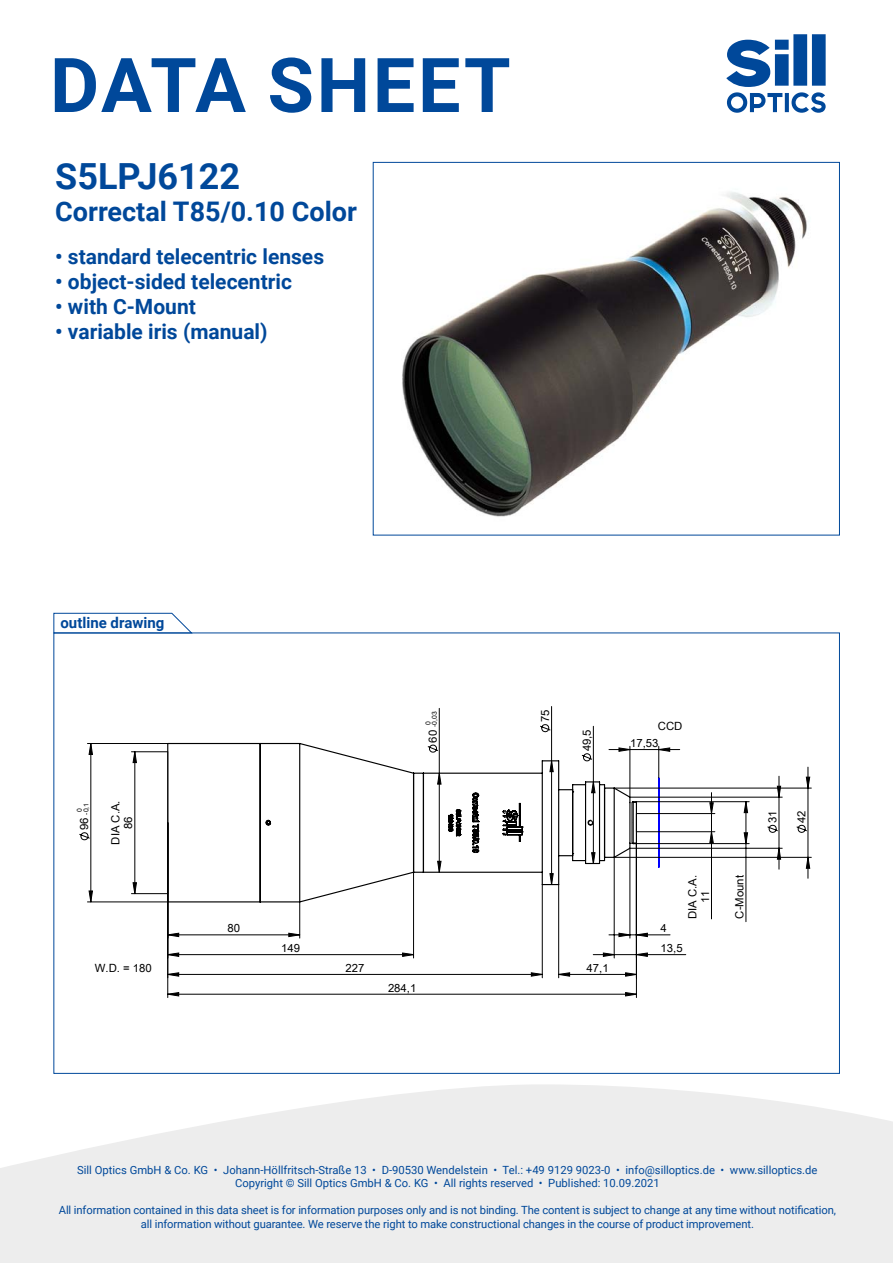
<style>
.page{position:relative;width:893px;height:1263px;background:#fff}
.page>*{position:absolute;margin:0;border:0;box-sizing:border-box;transform-origin:0 0}
.t1{font:700 75.6px "Roboto";letter-spacing:.035em;color:#00489a}
.t2{font:700 36px "Roboto";color:#00489a}
.t3{font:700 27px "Roboto";color:#00489a}
.t4{font:700 21px "Roboto";color:#00489a}
.t5{font:700 15px "Roboto";color:#00489a}
.t6{font:11.4px/12.6px "Arial";color:#000;text-align:center}
.t7{font:11.25px/13.5px "Roboto";letter-spacing:-.01em;color:#00489a;text-align:center}
.t8{font:6.75px/6.4px "Arial";color:#000}
.s1{font-size:6.75px}
</style>
<div class="page">
<svg style="left:0;top:1084px;width:893px;height:179px;background:#efefef"></svg>
<svg style="left:726px;top:34px;width:100px;height:79px"></svg>
<img style="left:402px;top:192px;width:405px;height:325px">
<svg style="left:79px;top:832px;width:9px;height:8px"></svg>
<svg style="left:540px;top:724px;width:11px;height:8px"></svg>
<hr style="left:636px;top:954px;width:50px;height:1px;background:#000">
<hr style="left:167px;top:823px;width:1px;height:155px;background:#000">
<hr style="left:551px;top:706px;width:1px;height:55px;background:#000">
<hr style="left:746px;top:843px;width:1px;height:79px;background:#000">
<hr style="left:593px;top:726px;width:1px;height:56px;background:#000">
<hr style="left:614px;top:857px;width:197px;height:1px;background:#000">
<hr style="left:614px;top:788px;width:197px;height:1px;background:#000">
<hr style="left:439px;top:708px;width:1px;height:65px;background:#000">
<hr style="left:87px;top:743px;width:81px;height:1px;background:#000">
<hr style="left:87px;top:902px;width:81px;height:1px;background:#000">
<hr style="left:711px;top:832px;width:1px;height:87px;background:#000">
<svg style="left:167px;top:959px;width:470px;height:38px"></svg>
<svg style="left:168px;top:903px;width:502px;height:73px"></svg>
<svg style="left:713px;top:766px;width:97px;height:118px"></svg>
<svg style="left:89px;top:744px;width:624px;height:158px"></svg>
<svg style="left:167px;top:742px;width:471px;height:161px"></svg>
<svg style="left:265px;top:802px;width:372px;height:42px"></svg>
<hr style="left:630px;top:803px;width:1px;height:40px;background:#808080">
<hr style="left:631px;top:803px;width:1px;height:40px;background:#808080">
<svg style="left:53px;top:612px;width:140px;height:22px"></svg>
<h1 class="t1" style="left:50px;top:32px;width:462px">DATA SHEET</h1>
<h2 class="t2" style="left:55px;top:151px;width:187px">S5LPJ6122</h2>
<h3 class="t3" style="left:55px;top:193px;width:303px">Correctal T85/0.10 Color</h3>
<h3 class="t4" style="left:55px;top:241px;width:270px">• standard telecentric lenses</h3>
<h3 class="t4" style="left:55px;top:267px;width:238px">• object-sided telecentric</h3>
<h3 class="t4" style="left:55px;top:292px;width:142px">• with C-Mount</h3>
<h3 class="t4" style="left:55px;top:317px;width:214px">• variable iris (manual)</h3>
<h3 class="t5" style="left:60px;top:613px;width:105px">outline drawing</h3>
<p class="t6" style="left:109px;top:845px;width:46px;rotate:-90deg">DIA C.A.</p>
<p class="t8" style="left:83px;top:814px;width:13px;rotate:-90deg">-0,1</p>
<p class="t8" style="left:76px;top:812px;width:5px;rotate:-90deg">0</p>
<p class="t6" style="left:78px;top:830px;width:14px;rotate:-90deg">96</p>
<p class="t6" style="left:122px;top:829px;width:14px;rotate:-90deg">86</p>
<p class="t6" style="left:95px;top:961px;width:58px">W.D. = 180</p>
<p class="t8" style="left:425px;top:725px;width:15px;rotate:-90deg">0<br>0,03</p>
<p class="t6" style="left:426px;top:743px;width:20px;rotate:-90deg">60 <span class="s1">-</span></p>
<p class="t6" style="left:228px;top:922px;width:14px">80</p>
<p class="t6" style="left:281px;top:941px;width:20px">149</p>
<p class="t6" style="left:346px;top:961px;width:20px">227</p>
<p class="t6" style="left:388px;top:981px;width:30px">284,1</p>
<p class="t6" style="left:538px;top:722px;width:14px;rotate:-90deg">75</p>
<p class="t6" style="left:580px;top:751px;width:24px;rotate:-90deg">49,5</p>
<p class="t6" style="left:658px;top:719px;width:26px">CCD</p>
<p class="t6" style="left:630px;top:736px;width:30px">17,53</p>
<p class="t6" style="left:587px;top:961px;width:24px">47,1</p>
<p class="t6" style="left:686px;top:919px;width:46px;rotate:-90deg">DIA C.A.<br>11</p>
<p class="t6" style="left:661px;top:918px;width:24px;line-height:19.8px;text-align:left">4<br>13,5</p>
<p class="t6" style="left:733px;top:918px;width:45px;rotate:-90deg">C-Mount</p>
<p class="t6" style="left:766px;top:823px;width:14px;rotate:-90deg">31</p>
<p class="t6" style="left:795px;top:823px;width:14px;rotate:-90deg">42</p>
<p class="t7" style="left:77px;top:1163px;width:742px">Sill Optics GmbH &amp; Co. KG • Johann-Höllfritsch-Straße 13 • D-90530 Wendelstein • Tel.: +49 9129 9023-0 • info@silloptics.de • www.silloptics.de<br>Copyright © Sill Optics GmbH &amp; Co. KG • All rights reserved • Published: 10.09.2021</p>
<p class="t7" style="left:59px;top:1203px;width:779px">All information contained in this data sheet is for information purposes only and is not binding. The content is subject to change at any time without notification, all information without guarantee. We reserve the right to make constructional changes in the course of product improvement.</p>
</div>
